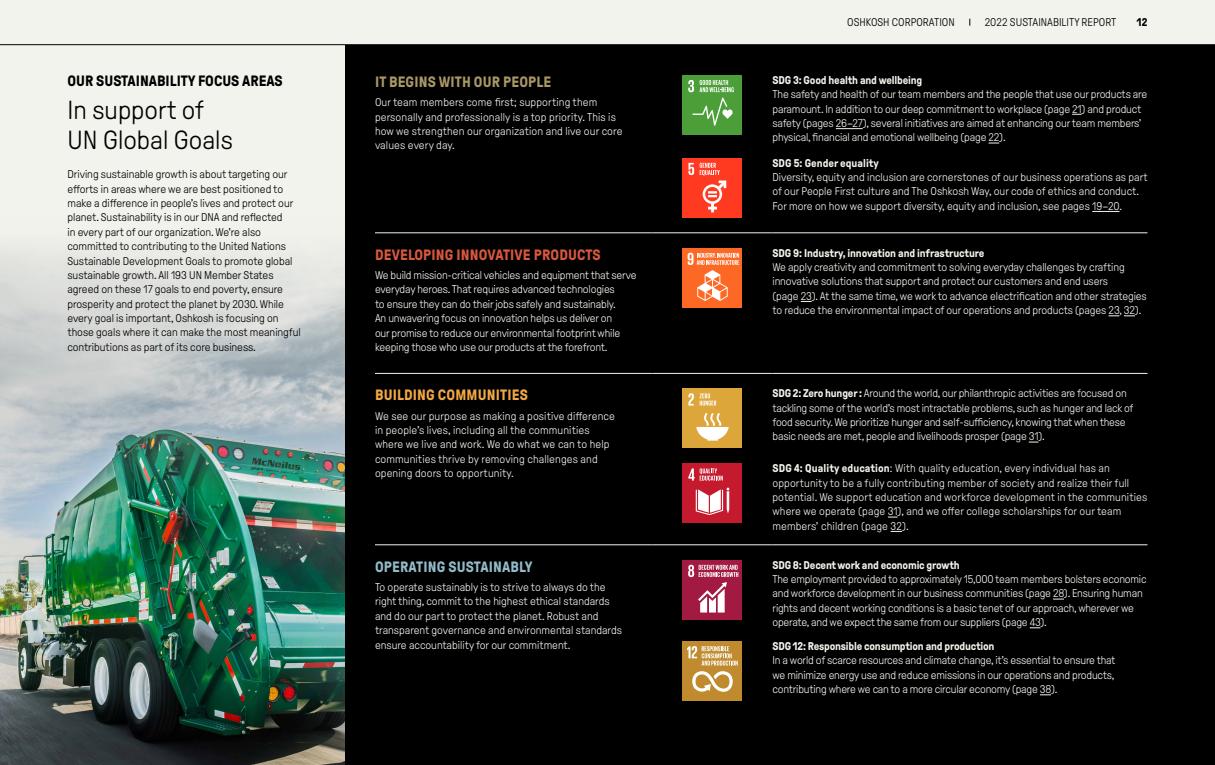
<style>
.page{position:relative;width:1215px;height:765px;background:#fff}
.page>*{position:absolute;margin:0;border:0;box-sizing:border-box;transform-origin:0 0}
.t1{font:300 26.25px/30px "GT Pressura Pro";color:#000}
.t2{font:700 15px "GT Pressura Pro";letter-spacing:.01em;color:#d9583e}
.t3{font:700 15px "GT Pressura Pro";color:#000}
.t4{font:700 15px "GT Pressura Pro";letter-spacing:.01em;color:#aa9767}
.t5{font:700 15px "GT Pressura Pro";letter-spacing:.01em;color:#92bac8}
.t6{font:700 15px "GT Pressura Pro";letter-spacing:.01em;color:#f1a844}
.t7{font:300 11.25px/14.4px "GT Pressura Pro";letter-spacing:-.015em;color:#f3f3ed}
.t8{font:300 11.25px/14.4px "GT Pressura Pro";letter-spacing:.01em;color:#f3f3ed}
.t9{font:300 11.25px/14.4px "GT Pressura Pro";letter-spacing:-.005em;color:#000}
.t10{font:700 11.25px "GT Pressura Pro";letter-spacing:-.015em;color:#f3f3ed}
.t11{font:700 11.25px "GT Pressura Pro";color:#000}
.s1{font-weight:700}
</style>
<div class="page">
<div style="left:0;top:44px;width:345px;height:721px;background:#f3f3ed"></div>
<img style="left:0;top:248px;width:345px;height:517px">
<div style="left:345px;top:45px;width:870px;height:720px;background:#000"></div>
<hr style="left:772px;top:233px;width:376px;height:1px;background:#f3f3ed">
<hr style="left:772px;top:544px;width:376px;height:1px;background:#f3f3ed">
<hr style="left:375px;top:233px;width:277px;height:1px;background:#f3f3ed">
<hr style="left:652px;top:233px;width:120px;height:1px;background:#f3f3ed">
<hr style="left:375px;top:373px;width:277px;height:1px;background:#f3f3ed">
<hr style="left:652px;top:373px;width:120px;height:1px;background:#f3f3ed">
<hr style="left:772px;top:373px;width:376px;height:1px;background:#f3f3ed">
<hr style="left:375px;top:544px;width:277px;height:1px;background:#f3f3ed">
<hr style="left:652px;top:544px;width:120px;height:1px;background:#f3f3ed">
<div style="left:683px;top:75px;width:59px;height:60px;background:#4c9f38"></div>
<svg style="left:688px;top:80px;width:6px;height:12px"></svg>
<svg style="left:692px;top:98px;width:41px;height:28px"></svg>
<svg style="left:700px;top:80px;width:34px;height:12px"></svg>
<svg style="left:836px;top:128px;width:27px;height:1px"></svg>
<div style="left:683px;top:158px;width:59px;height:60px;background:#ff3a21"></div>
<svg style="left:688px;top:163px;width:6px;height:12px"></svg>
<svg style="left:700px;top:163px;width:26px;height:49px"></svg>
<svg style="left:1092px;top:211px;width:27px;height:1px"></svg>
<div style="left:683px;top:248px;width:59px;height:60px;background:#fd6925"></div>
<svg style="left:688px;top:253px;width:51px;height:48px"></svg>
<svg style="left:1109px;top:316px;width:26px;height:1px"></svg>
<div style="left:683px;top:388px;width:59px;height:60px;background:#dda63a"></div>
<svg style="left:688px;top:393px;width:6px;height:13px"></svg>
<svg style="left:696px;top:413px;width:33px;height:28px"></svg>
<svg style="left:700px;top:393px;width:16px;height:13px"></svg>
<div style="left:683px;top:463px;width:59px;height:60px;background:#c5192d"></div>
<svg style="left:688px;top:468px;width:35px;height:13px"></svg>
<svg style="left:696px;top:488px;width:33px;height:27px"></svg>
<div style="left:683px;top:560px;width:59px;height:60px;background:#a21942"></div>
<svg style="left:688px;top:565px;width:50px;height:48px"></svg>
<div style="left:683px;top:641px;width:59px;height:60px;background:#bf8b2e"></div>
<svg style="left:687px;top:646px;width:51px;height:46px"></svg>
<div style="left:0;top:0;width:1215px;height:45px;background:#f3f3ed"></div>
<hr style="left:0;top:44px;width:1215px;height:1px;background:#000">
<h2 class="t3" style="left:68px;top:72px;width:217px">OUR SUSTAINABILITY FOCUS AREAS</h2>
<h1 class="t1" style="left:68px;top:95px;width:167px">In support of<br>UN Global Goals</h1>
<p class="t9" style="left:68px;top:167px;width:235px">Driving sustainable growth is about targeting our efforts in areas where we are best positioned to make a difference in people’s lives and protect our planet. Sustainability is in our DNA and reflected<br>in every part of our organization. We’re also committed to contributing to the United Nations Sustainable Development Goals to promote global sustainable growth. All 193 UN Member States agreed on these 17 goals to end poverty, ensure prosperity and protect the planet by 2030. While every goal is important, Oshkosh is focusing on those goals where it can make the most meaningful contributions as part of its core business.</p>
<h2 class="t4" style="left:375px;top:74px;width:178px">IT BEGINS WITH OUR PEOPLE</h2>
<p class="t8" style="left:375px;top:95px;width:249px">Our team members come first; supporting them personally and professionally is a top priority. This is how we strengthen our organization and live our core values every day.</p>
<h2 class="t2" style="left:375px;top:246px;width:227px">DEVELOPING INNOVATIVE PRODUCTS</h2>
<p class="t7" style="left:375px;top:268px;width:263px">We build mission-critical vehicles and equipment that serve everyday heroes. That requires advanced technologies<br>to ensure they can do their jobs safely and sustainably.<br>An unwavering focus on innovation helps us deliver on<br>our promise to reduce our environmental footprint while keeping those who use our products at the forefront.</p>
<h2 class="t6" style="left:375px;top:387px;width:154px">BUILDING COMMUNITIES</h2>
<p class="t8" style="left:375px;top:409px;width:241px">We see our purpose as making a positive difference in people’s lives, including all the communities where we live and work. We do what we can to help communities thrive by removing challenges and opening doors to opportunity.</p>
<h2 class="t5" style="left:375px;top:558px;width:159px">OPERATING SUSTAINABLY</h2>
<p class="t7" style="left:375px;top:580px;width:248px">To operate sustainably is to strive to always do the right thing, commit to the highest ethical standards and do our part to protect the planet. Robust and transparent governance and environmental standards ensure accountability for our commitment.</p>
<p class="t9" style="left:847px;top:15px;width:109px">OSHKOSH CORPORATION</p>
<p class="t9" style="left:985px;top:15px;width:133px">2022 SUSTAINABILITY REPORT</p>
<p class="t11" style="left:1137px;top:16px;width:12px">12</p>
<p class="t10" style="left:772px;top:74px;width:151px">SDG 3: Good health and wellbeing</p>
<p class="t7" style="left:772px;top:87px;width:376px">The safety and health of our team members and the people that use our products are paramount. In addition to our deep commitment to workplace (page 21) and product safety (pages 26–27), several initiatives are aimed at enhancing our team members’ physical, financial and emotional wellbeing (page 22).</p>
<p class="t10" style="left:772px;top:157px;width:108px">SDG 5: Gender equality</p>
<p class="t7" style="left:772px;top:170px;width:377px">Diversity, equity and inclusion are cornerstones of our business operations as part of our People First culture and The Oshkosh Way, our code of ethics and conduct.<br>For more on how we support diversity, equity and inclusion, see pages 19–20.</p>
<p class="t10" style="left:772px;top:247px;width:213px">SDG 9: Industry, innovation and infrastructure</p>
<p class="t7" style="left:772px;top:260px;width:376px">We apply creativity and commitment to solving everyday challenges by crafting innovative solutions that support and protect our customers and end users<br>(page 23). At the same time, we work to advance electrification and other strategies to reduce the environmental impact of our operations and products (pages 23, 32).</p>
<p class="t7" style="left:772px;top:386px;width:363px"><span class="s1">SDG 2: Zero hunger :</span> Around the world, our philanthropic activities are focused on tackling some of the world’s most intractable problems, such as hunger and lack of food security. We prioritize hunger and self-sufficiency, knowing that when these basic needs are met, people and livelihoods prosper (page 31).</p>
<p class="t8" style="left:772px;top:461px;width:376px"><span class="s1">SDG 4: Quality education</span>: With quality education, every individual has an opportunity to be a fully contributing member of society and realize their full potential. We support education and workforce development in the communities where we operate (page 31), and we offer college scholarships for our team members’ children (page 32).</p>
<p class="t10" style="left:772px;top:559px;width:189px">SDG 8: Decent work and economic growth</p>
<p class="t7" style="left:772px;top:572px;width:376px">The employment provided to approximately 15,000 team members bolsters economic and workforce development in our business communities (page 28). Ensuring human rights and decent working conditions is a basic tenet of our approach, wherever we operate, and we expect the same from our suppliers (page 43).</p>
<p class="t10" style="left:772px;top:640px;width:224px">SDG 12: Responsible consumption and production</p>
<p class="t7" style="left:772px;top:654px;width:345px;text-align:justify">In a world of scarce resources and climate change, it’s essential to ensure that we minimize energy use and reduce emissions in our operations and products, contributing where we can to a more circular economy (page 38).</p>
</div>
